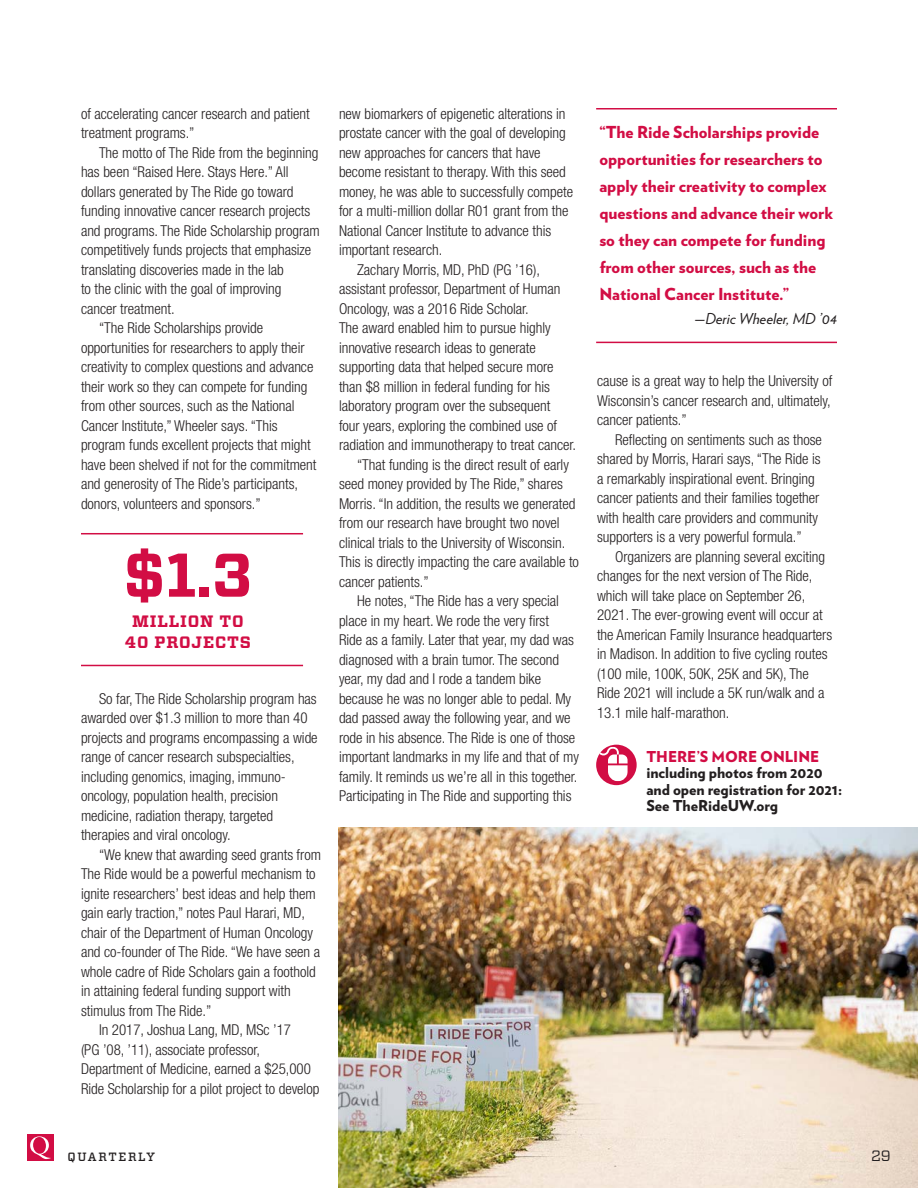
<style>
.page{position:relative;width:918px;height:1188px;background:#fff}
.page>*{position:absolute;margin:0;border:0;box-sizing:border-box;transform-origin:0 0}
.t1{font:700 61.5px "Vitesse";color:#d20d44}
.t2{font:900 16.5px/27px "Verlag";color:#d20d44}
.t3{font:700 16.5px/21px "Vitesse";letter-spacing:.05em;color:#d20d44;text-align:center}
.t4{font:300 condensed 15px/19.5px "Helvetica Neue LT Std";color:#231f20}
.t5{font:900 15px/16.5px "Verlag";color:#231f20}
.t6{font:italic 15px "Verlag";color:#231f20}
.t7{font:900 15px "Verlag";color:#d20d44}
.t8{font:15px "Vitesse";color:#231f20}
.t9{font:500 12px "Vitesse";letter-spacing:.14em;color:#231f20}
</style>
<div class="page">
<img style="left:338px;top:828px;width:580px;height:360px">
<div style="left:27px;top:1134px;width:27px;height:27px;background:#d20d44"></div>
<svg style="left:30px;top:1136px;width:21px;height:23px"></svg>
<div style="left:596px;top:745px;width:41px;height:40px;background:#d20d44;border-radius:50%"></div>
<svg style="left:598px;top:747px;width:30px;height:34px"></svg>
<hr style="left:81px;top:533px;width:222px;height:1px;background:#d20d44">
<hr style="left:81px;top:665px;width:222px;height:1px;background:#d20d44">
<hr style="left:596px;top:108px;width:241px;height:2px;background:#d20d44">
<hr style="left:596px;top:342px;width:241px;height:1px;background:#d20d44">
<p class="t4" style="left:81px;top:104px;width:230px">of accelerating cancer research and patient treatment programs.”</p>
<p class="t4" style="left:99px;top:143px;width:221px">The motto of The Ride from the beginning</p>
<p class="t4" style="left:81px;top:162px;width:209px">has been “Raised Here. Stays Here.” All</p>
<p class="t4" style="left:81px;top:182px;width:214px">dollars generated by The Ride go toward</p>
<p class="t4" style="left:81px;top:201px;width:231px">funding innovative cancer research projects</p>
<p class="t4" style="left:81px;top:221px;width:240px">and programs. The Ride Scholarship program</p>
<p class="t4" style="left:81px;top:240px;width:232px">competitively funds projects that emphasize</p>
<p class="t4" style="left:81px;top:260px;width:204px">translating discoveries made in the lab</p>
<p class="t4" style="left:81px;top:279px;width:202px">to the clinic with the goal of improving</p>
<p class="t4" style="left:81px;top:299px;width:95px">cancer treatment.</p>
<p class="t4" style="left:99px;top:318px;width:166px">“The Ride Scholarships provide</p>
<p class="t4" style="left:81px;top:338px;width:225px">opportunities for researchers to apply their</p>
<p class="t4" style="left:81px;top:357px;width:234px">creativity to complex questions and advance</p>
<p class="t4" style="left:81px;top:377px;width:228px">their work so they can compete for funding</p>
<p class="t4" style="left:81px;top:396px;width:215px">from other sources, such as the National</p>
<p class="t4" style="left:81px;top:416px;width:198px">Cancer Institute,” Wheeler says. “This</p>
<p class="t4" style="left:81px;top:435px;width:231px">program funds excellent projects that might</p>
<p class="t4" style="left:81px;top:455px;width:237px">have been shelved if not for the commitment</p>
<p class="t4" style="left:81px;top:474px;width:219px">and generosity of The Ride’s participants,</p>
<p class="t4" style="left:81px;top:494px;width:181px">donors, volunteers and sponsors.”</p>
<h1 class="t1" style="left:124px;top:534px;width:130px">$1.3</h1>
<p class="t3" style="left:125px;top:611px;width:128px">MILLION TO<br>40 PROJECTS</p>
<p class="t4" style="left:81px;top:689px;width:238px;text-indent:18px">So far, The Ride Scholarship program has awarded over $1.3 million to more than 40 projects and programs encompassing a wide range of cancer research subspecialties, including genomics, imaging, immuno&shy;oncology, population health, precision medicine, radiation therapy, targeted therapies and viral oncology.</p>
<p class="t4" style="left:99px;top:845px;width:223px">“We knew that awarding seed grants from</p>
<p class="t4" style="left:81px;top:864px;width:236px">The Ride would be a powerful mechanism to</p>
<p class="t4" style="left:81px;top:884px;width:236px">ignite researchers’ best ideas and help them</p>
<p class="t4" style="left:81px;top:903px;width:226px">gain early traction,” notes Paul Harari, MD,</p>
<p class="t4" style="left:81px;top:923px;width:234px">chair of the Department of Human Oncology</p>
<p class="t4" style="left:81px;top:942px;width:241px">and co-founder of The Ride. “We have seen a</p>
<p class="t4" style="left:81px;top:962px;width:236px">whole cadre of Ride Scholars gain a foothold</p>
<p class="t4" style="left:81px;top:981px;width:211px">in attaining federal funding support with</p>
<p class="t4" style="left:81px;top:1001px;width:132px">stimulus from The Ride.”</p>
<p class="t4" style="left:99px;top:1020px;width:194px">In 2017, Joshua Lang, MD, MSc ’17</p>
<p class="t4" style="left:81px;top:1040px;width:181px">(PG ’08, ’11), associate professor,</p>
<p class="t4" style="left:81px;top:1059px;width:231px">Department of Medicine, earned a $25,000</p>
<p class="t4" style="left:81px;top:1079px;width:240px">Ride Scholarship for a pilot project to develop</p>
<p class="t4" style="left:339px;top:104px;width:228px">new biomarkers of epigenetic alterations in</p>
<p class="t4" style="left:339px;top:123px;width:228px">prostate cancer with the goal of developing</p>
<p class="t4" style="left:339px;top:143px;width:203px">new approaches for cancers that have</p>
<p class="t4" style="left:339px;top:162px;width:228px">become resistant to therapy. With this seed</p>
<p class="t4" style="left:339px;top:182px;width:236px">money, he was able to successfully compete</p>
<p class="t4" style="left:339px;top:201px;width:231px">for a multi-million dollar R01 grant from the</p>
<p class="t4" style="left:339px;top:221px;width:214px">National Cancer Institute to advance this</p>
<p class="t4" style="left:339px;top:240px;width:105px">important research.</p>
<p class="t4" style="left:357px;top:260px;width:184px">Zachary Morris, MD, PhD (PG ’16),</p>
<p class="t4" style="left:339px;top:279px;width:223px">assistant professor, Department of Human</p>
<p class="t4" style="left:339px;top:299px;width:191px">Oncology, was a 2016 Ride Scholar.</p>
<p class="t4" style="left:339px;top:318px;width:213px">The award enabled him to pursue highly</p>
<p class="t4" style="left:339px;top:338px;width:198px">innovative research ideas to generate</p>
<p class="t4" style="left:339px;top:357px;width:216px">supporting data that helped secure more</p>
<p class="t4" style="left:339px;top:377px;width:212px">than $8 million in federal funding for his</p>
<p class="t4" style="left:339px;top:396px;width:213px">laboratory program over the subsequent</p>
<p class="t4" style="left:339px;top:416px;width:220px">four years, exploring the combined use of</p>
<p class="t4" style="left:339px;top:435px;width:239px">radiation and immunotherapy to treat cancer.</p>
<p class="t4" style="left:357px;top:455px;width:213px">“That funding is the direct result of early</p>
<p class="t4" style="left:339px;top:474px;width:225px">seed money provided by The Ride,” shares</p>
<p class="t4" style="left:339px;top:494px;width:238px">Morris. “In addition, the results we generated</p>
<p class="t4" style="left:339px;top:513px;width:222px">from our research have brought two novel</p>
<p class="t4" style="left:339px;top:533px;width:228px">clinical trials to the University of Wisconsin.</p>
<p class="t4" style="left:339px;top:552px;width:241px">This is directly impacting the care available to</p>
<p class="t4" style="left:339px;top:572px;width:91px">cancer patients.”</p>
<p class="t4" style="left:357px;top:591px;width:204px">He notes, “The Ride has a very special</p>
<p class="t4" style="left:339px;top:611px;width:212px">place in my heart. We rode the very first</p>
<p class="t4" style="left:339px;top:630px;width:236px">Ride as a family. Later that year, my dad was</p>
<p class="t4" style="left:339px;top:650px;width:222px">diagnosed with a brain tumor. The second</p>
<p class="t4" style="left:339px;top:669px;width:204px">year, my dad and I rode a tandem bike</p>
<p class="t4" style="left:339px;top:689px;width:234px">because he was no longer able to pedal. My</p>
<p class="t4" style="left:339px;top:708px;width:233px">dad passed away the following year, and we</p>
<p class="t4" style="left:339px;top:728px;width:238px">rode in his absence. The Ride is one of those</p>
<p class="t4" style="left:339px;top:747px;width:241px">important landmarks in my life and that of my</p>
<p class="t4" style="left:339px;top:767px;width:240px">family. It reminds us we’re all in this together.</p>
<p class="t4" style="left:339px;top:786px;width:234px">Participating in The Ride and supporting this</p>
<p class="t2" style="left:599px;top:117px;width:235px">“The Ride Scholarships provide opportunities for researchers to apply their creativity to complex questions and advance their work so they can compete for funding from other sources, such as the<br>National Cancer Institute.”</p>
<p class="t6" style="left:695px;top:308px;width:144px">—Deric Wheeler, MD ’04</p>
<p class="t4" style="left:597px;top:371px;width:237px;text-align:justify">cause is a great way to help the University of Wisconsin’s cancer research and, ultimately, cancer patients.”</p>
<p class="t4" style="left:597px;top:430px;width:226px;text-indent:18px">Reflecting on sentiments such as those shared by Morris, Harari says, “The Ride is a remarkably inspirational event. Bringing cancer patients and their families together with health care providers and community supporters is a very powerful formula.”</p>
<p class="t4" style="left:597px;top:547px;width:237px;text-indent:18px">Organizers are planning several exciting changes for the next version of The Ride, which will take place on September 26, 2021. The ever-growing event will occur at the American Family Insurance headquarters in Madison. In addition to five cycling routes (100 mile, 100K, 50K, 25K and 5K), The Ride 2021 will include a 5K run/walk and a 13.1 mile half-marathon.</p>
<p class="t7" style="left:646px;top:744px;width:174px">THERE’S MORE ONLINE</p>
<p class="t5" style="left:646px;top:764px;width:197px">including photos from 2020 and open registration for 2021:<br>See TheRideUW.org</p>
<p class="t9" style="left:68px;top:1149px;width:89px">QUARTERLY</p>
<p class="t8" style="left:871px;top:1146px;width:21px">29</p>
</div>
